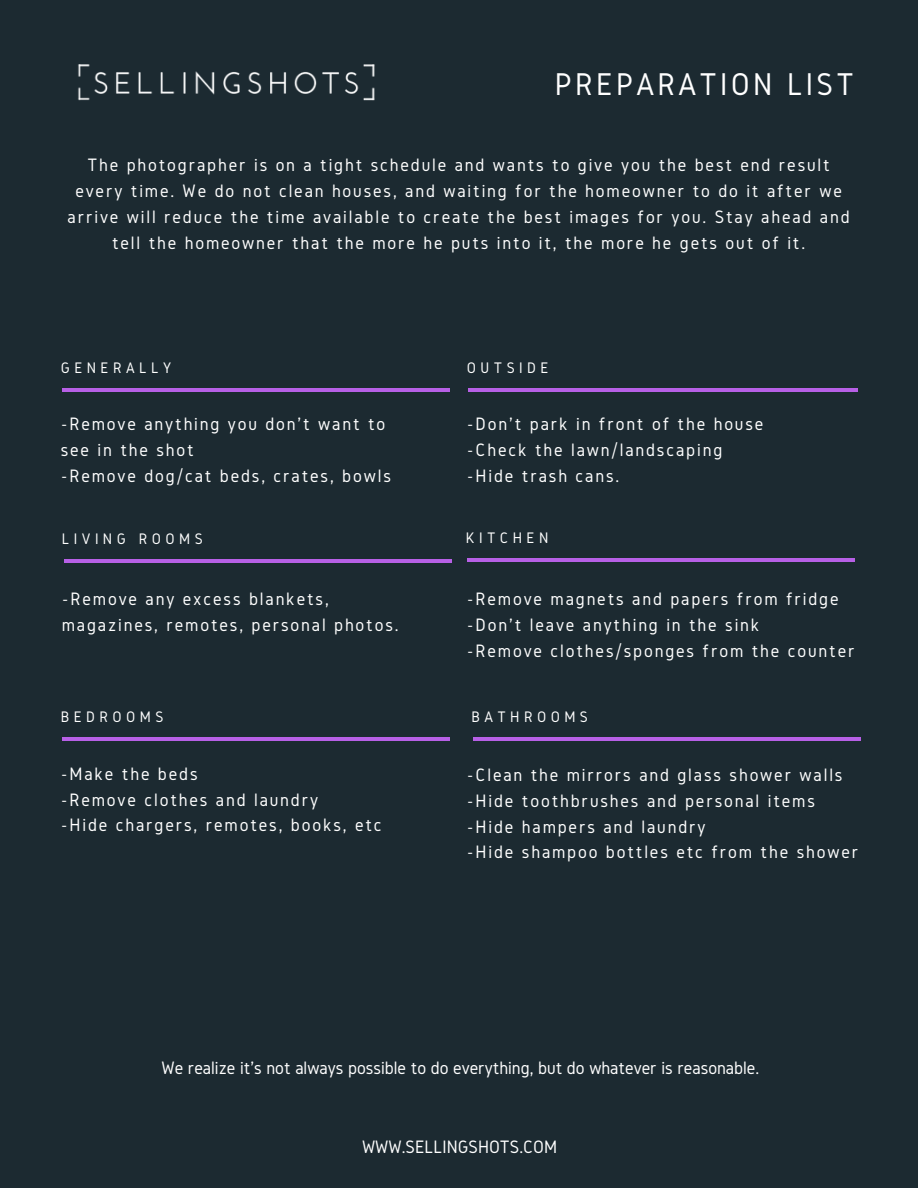
<style>
.page{position:relative;width:918px;height:1188px;background:#1c2a31}
.page>*{position:absolute;margin:0;border:0;box-sizing:border-box;transform-origin:0 0}
.t1{font:32.7px "Gidole";letter-spacing:.1em;color:#fff}
.t2{font:18.75px/25.8px "Gidole";letter-spacing:.1em;color:#fff}
.t3{font:18.75px "Gidole";color:#fff}
.t4{font:15.9px "Gidole";letter-spacing:.28em;color:#fff}
</style>
<div class="page">
<hr style="left:63px;top:388px;width:387px;height:4px;background:#b760e6">
<hr style="left:468px;top:388px;width:390px;height:4px;background:#b760e6">
<img style="left:78px;top:64px;width:297px;height:37px">
<hr style="left:64px;top:559px;width:387px;height:4px;background:#b760e6">
<hr style="left:63px;top:737px;width:387px;height:3px;background:#b760e6">
<hr style="left:468px;top:558px;width:387px;height:3px;background:#b760e6">
<hr style="left:473px;top:737px;width:388px;height:3px;background:#b760e6">
<h1 class="t1" style="left:555px;top:66px;width:301px">PREPARATION LIST</h1>
<p class="t2" style="left:68px;top:152px;width:784px;text-align:center">The photographer is on a tight schedule and wants to give you the best end result every time. We do not clean houses, and waiting for the homeowner to do it after we arrive will reduce the time available to create the best images for you. Stay ahead and tell the homeowner that the more he puts into it, the more he gets out of it.</p>
<p class="t4" style="left:61px;top:359px;width:112px">GENERALLY</p>
<p class="t4" style="left:467px;top:359px;width:83px">OUTSIDE</p>
<p class="t2" style="left:61px;top:410px;width:332px">-Remove anything you don't want to see in the shot<br>-Remove dog/cat beds, crates, bowls</p>
<p class="t4" style="left:62px;top:530px;width:142px">LIVING ROOMS</p>
<p class="t2" style="left:62px;top:586px;width:338px">-Remove any excess blankets, magazines, remotes, personal photos.</p>
<p class="t4" style="left:61px;top:708px;width:104px">BEDROOMS</p>
<p class="t2" style="left:61px;top:760px;width:322px">-Make the beds<br>-Remove clothes and laundry<br>-Hide chargers, remotes, books, etc</p>
<p class="t2" style="left:467px;top:410px;width:298px">-Don't park in front of the house -Check the lawn/landscaping -Hide trash cans.</p>
<p class="t4" style="left:466px;top:529px;width:84px">KITCHEN</p>
<p class="t2" style="left:467px;top:586px;width:389px">-Remove magnets and papers from fridge -Don't leave anything in the sink<br>-Remove clothes/sponges from the counter</p>
<p class="t4" style="left:471px;top:708px;width:118px">BATHROOMS</p>
<p class="t2" style="left:467px;top:761px;width:393px">-Clean the mirrors and glass shower walls -Hide toothbrushes and personal items -Hide hampers and laundry<br>-Hide shampoo bottles etc from the shower</p>
<p class="t3" style="left:161px;top:1058px;width:599px">We realize it's not always possible to do everything, but do whatever is reasonable.</p>
<p class="t3" style="left:362px;top:1137px;width:197px">WWW.SELLINGSHOTS.COM</p>
</div>
